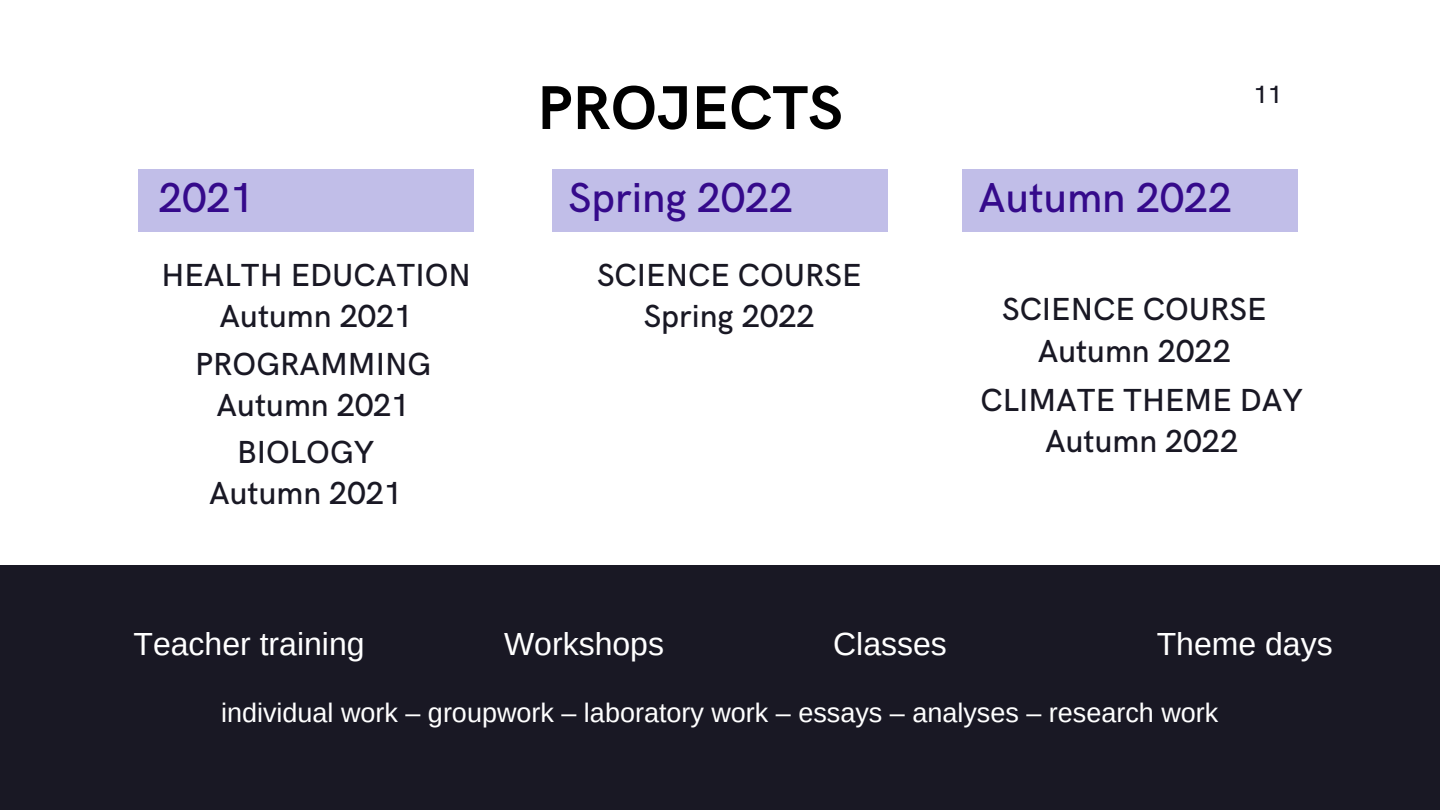
<style>
.page{position:relative;width:1440px;height:810px;background:#fff}
.page>*{position:absolute;margin:0;border:0;box-sizing:border-box;transform-origin:0 0}
.t1{font:700 62px "HK Grotesk";color:#000}
.t2{font:500 42px "HK Grotesk";color:#350a8b}
.t3{font:500 32px/41.2px "HK Grotesk";color:#191824;text-align:center}
.t4{font:32px "Arimo";color:#fff}
.t5{font:27px "Arimo";color:#fff}
.t6{font:500 25px "HK Grotesk";color:#191824}
</style>
<div class="page">
<div style="left:0;top:566px;width:1440px;height:244px;background:#191824"></div>
<div style="left:138px;top:169px;width:336px;height:63px;background:#c1bee8"></div>
<div style="left:552px;top:169px;width:336px;height:63px;background:#c1bee8"></div>
<div style="left:962px;top:169px;width:336px;height:63px;background:#c1bee8"></div>
<h1 class="t1" style="left:537px;top:73px;width:307px">PROJECTS</h1>
<h2 class="t2" style="left:159px;top:175px;width:97px">2021</h2>
<h2 class="t2" style="left:569px;top:175px;width:226px">Spring 2022</h2>
<h2 class="t2" style="left:979px;top:175px;width:255px">Autumn 2022</h2>
<p class="t6" style="left:1254px;top:81px;width:30px">11</p>
<p class="t3" style="left:161px;top:256px;width:311px">HEALTH EDUCATION<br>Autumn 2021</p>
<p class="t3" style="left:195px;top:344px;width:238px">PROGRAMMING<br>Autumn 2021</p>
<p class="t3" style="left:209px;top:433px;width:195px">BIOLOGY<br>Autumn 2021</p>
<p class="t3" style="left:597px;top:256px;width:266px">SCIENCE COURSE<br>Spring 2022</p>
<p class="t3" style="left:1002px;top:290px;width:266px">SCIENCE COURSE<br>Autumn 2022</p>
<p class="t3" style="left:980px;top:381px;width:324px">CLIMATE THEME DAY<br>Autumn 2022</p>
<p class="t4" style="left:133px;top:626px;width:233px">Teacher training</p>
<p class="t4" style="left:504px;top:626px;width:162px">Workshops</p>
<p class="t4" style="left:833px;top:626px;width:115px">Classes</p>
<p class="t4" style="left:1157px;top:626px;width:178px">Theme days</p>
<p class="t5" style="left:221px;top:698px;width:999px">individual work – groupwork – laboratory work – essays – analyses – research work</p>
</div>
